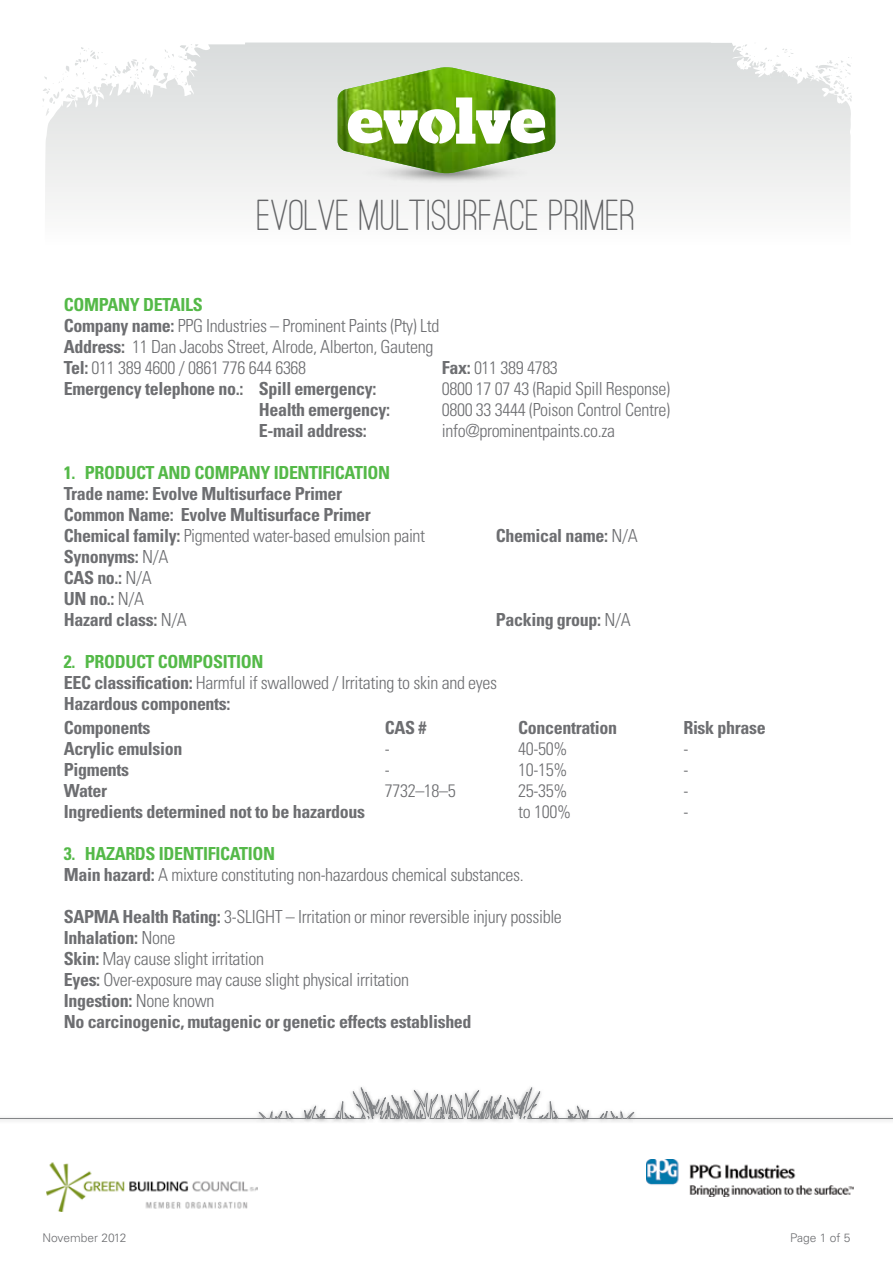
<style>
.page{position:relative;width:893px;height:1263px;background:#fff}
.page>*{position:absolute;margin:0;border:0;box-sizing:border-box;transform-origin:0 0}
.t1{font:500 45px "Ostrich Sans Rounded";color:#636466}
.t2{font:300 condensed 18px/21px "Univers LT Std";letter-spacing:-.02em;color:#6d6e71}
.t3{font:700 condensed 18px/21px "Univers LT Std";letter-spacing:-.02em;color:#6d6e71}
.t4{font:700 condensed 18px "Univers LT Std";letter-spacing:-.02em;color:#54b948}
.t5{font:300 12px "Univers LT Std";color:#6d6e71}
.s1{font-weight:700;color:#54b948}
.s2{font-weight:700}
.s3{font-weight:300}
</style>
<div class="page">
<svg style="left:45px;top:43px;width:805px;height:163px"></svg>
<img style="left:346px;top:173px;width:202px;height:13px">
<svg style="left:338px;top:67px;width:217px;height:106px"></svg>
<svg style="left:0;top:1087px;width:893px;height:36px"></svg>
<img style="left:646px;top:1159px;width:207px;height:38px">
<img style="left:46px;top:1162px;width:212px;height:49px">
<h1 class="t1" style="left:257px;top:189px;width:380px">EVOLVE MULTISURFACE PRIMER</h1>
<p class="t2" style="left:64px;top:294px;width:377px"><span class="s1">COMPANY DETAILS<br></span><span class="s2">Company name:</span> PPG Industries – Prominent Paints (Pty) Ltd <span class="s2">Address:</span> 11 Dan Jacobs Street, Alrode, Alberton, Gauteng <span class="s2">Tel:</span> 011 389 4600 / 0861 776 644 6368</p>
<p class="t2" style="left:442px;top:357px;width:118px"><span class="s2">Fax:</span> 011 389 4783</p>
<p class="t3" style="left:64px;top:378px;width:314px">Emergency telephone no.: Spill emergency:</p>
<p class="t2" style="left:442px;top:378px;width:230px">0800 17 07 43 (Rapid Spill Response)</p>
<p class="t3" style="left:259px;top:399px;width:133px">Health emergency:</p>
<p class="t2" style="left:442px;top:399px;width:230px">0800 33 3444 (Poison Control Centre)</p>
<p class="t3" style="left:259px;top:420px;width:109px">E-mail address:</p>
<p class="t2" style="left:442px;top:420px;width:175px">info@prominentpaints.co.za</p>
<p class="t4" style="left:64px;top:461px;width:328px">1. PRODUCT AND COMPANY IDENTIFICATION</p>
<p class="t3" style="left:64px;top:483px;width:363px">Trade name: Evolve Multisurface Primer<br>Common Name: Evolve Multisurface Primer<br>Chemical family: <span class="s3">Pigmented water-based emulsion paint</span></p>
<p class="t3" style="left:496px;top:525px;width:143px">Chemical name: <span class="s3">N/A</span></p>
<p class="t3" style="left:64px;top:546px;width:125px">Synonyms: <span class="s3">N/A<br></span>CAS no.: <span class="s3">N/A<br></span>UN no.: <span class="s3">N/A<br></span>Hazard class: <span class="s3">N/A</span></p>
<p class="t3" style="left:496px;top:609px;width:136px">Packing group: <span class="s3">N/A</span></p>
<p class="t2" style="left:64px;top:651px;width:435px"><span class="s1">2. PRODUCT COMPOSITION<br></span><span class="s2">EEC classification:</span> Harmful if swallowed / Irritating to skin and eyes<br><span class="s2">Hazardous components:</span></p>
<p class="t3" style="left:64px;top:717px;width:88px">Components</p>
<p class="t3" style="left:385px;top:717px;width:43px">CAS #</p>
<p class="t3" style="left:518px;top:717px;width:100px">Concentration</p>
<p class="t3" style="left:683px;top:717px;width:84px">Risk phrase</p>
<p class="t3" style="left:64px;top:738px;width:120px">Acrylic emulsion</p>
<p class="t2" style="left:385px;top:738px;width:7px">-</p>
<p class="t2" style="left:518px;top:738px;width:51px">40-50%</p>
<p class="t2" style="left:683px;top:738px;width:7px">-</p>
<p class="t3" style="left:64px;top:759px;width:67px">Pigments</p>
<p class="t2" style="left:385px;top:759px;width:7px">-</p>
<p class="t2" style="left:518px;top:759px;width:51px">10-15%</p>
<p class="t2" style="left:683px;top:759px;width:7px">-</p>
<p class="t3" style="left:64px;top:780px;width:45px">Water</p>
<p class="t2" style="left:385px;top:780px;width:73px">7732–18–5</p>
<p class="t2" style="left:518px;top:780px;width:51px">25-35%</p>
<p class="t2" style="left:683px;top:780px;width:7px">-</p>
<p class="t3" style="left:64px;top:801px;width:303px">Ingredients determined not to be hazardous</p>
<p class="t2" style="left:518px;top:801px;width:54px">to 100%</p>
<p class="t2" style="left:683px;top:801px;width:7px">-</p>
<p class="t2" style="left:64px;top:843px;width:461px"><span class="s1">3. HAZARDS IDENTIFICATION<br></span><span class="s2">Main hazard:</span> A mixture constituting non-hazardous chemical substances.</p>
<p class="t2" style="left:64px;top:906px;width:500px"><span class="s2">SAPMA Health Rating:</span> 3-SLIGHT – Irritation or minor reversible injury possible <span class="s2">Inhalation:</span> None<br><span class="s2">Skin:</span> May cause slight irritation<br><span class="s2">Eyes:</span> Over-exposure may cause slight physical irritation<br><span class="s2">Ingestion:</span> None known<br><span class="s2">No carcinogenic, mutagenic or genetic effects established</span></p>
<p class="t5" style="left:43px;top:1230px;width:86px">November 2012</p>
<p class="t5" style="left:790px;top:1230px;width:62px">Page 1 of 5</p>
</div>
